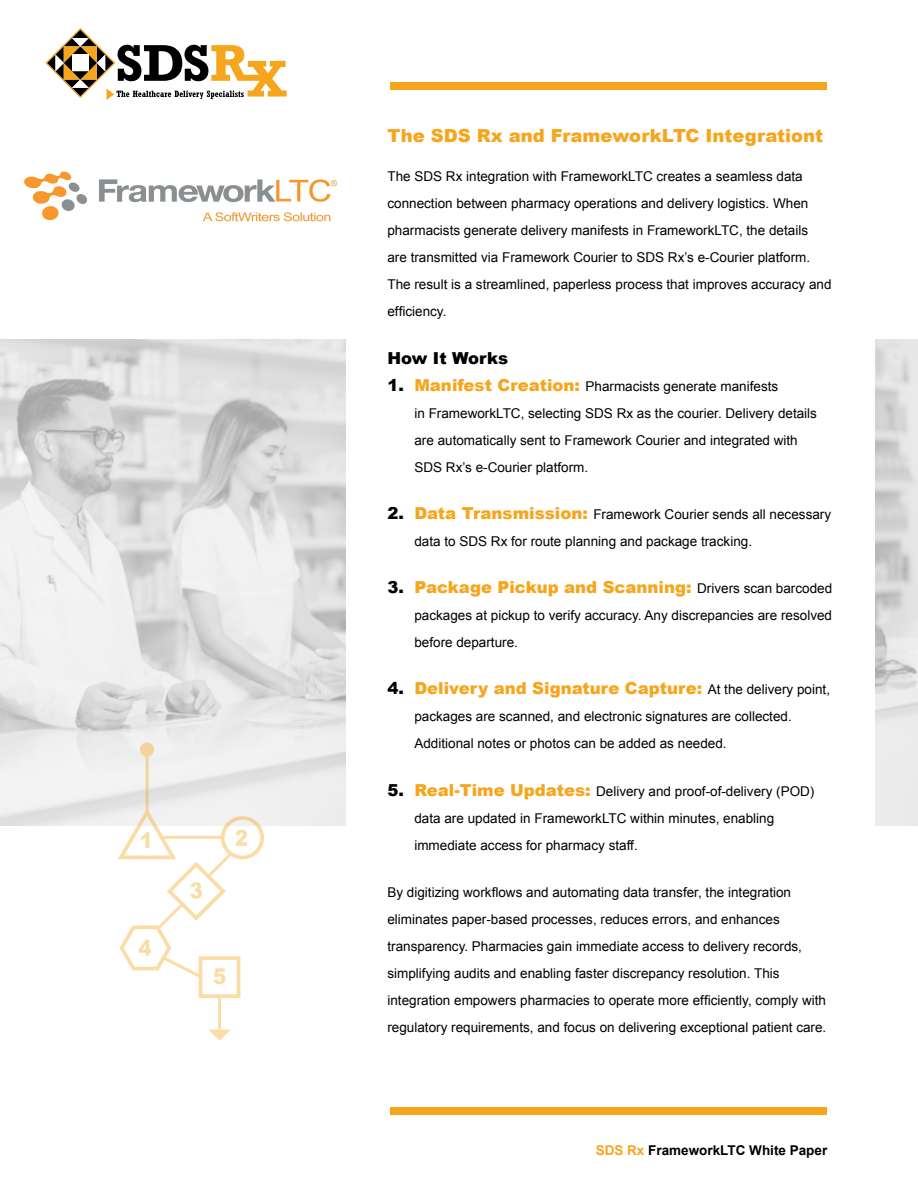
<style>
.page{position:relative;width:918px;height:1188px;background:#fff}
.page>*{position:absolute;margin:0;border:0;box-sizing:border-box;transform-origin:0 0}
.t1{font:900 18px "Arial";color:#f5a61d}
.t2{font:900 16.5px "Arial";color:#f5a61d}
.t3{font:900 16.5px "Arial";color:#000}
.t4{font:13.5px/27px "Arial";color:#000}
.t5{font:700 13.5px "Arial";color:#000}
.s1{font-weight:900;font-size:16.5px}
.s2{font-weight:900;font-size:16.5px;color:#f5a61d}
.s3{color:#000}
.s4{font-weight:400;font-size:13.5px;color:#000}
.s5{color:#f5a61d}
</style>
<div class="page">
<img style="left:0;top:339px;width:346px;height:487px">
<img style="left:875px;top:339px;width:43px;height:487px">
<div style="left:390px;top:82px;width:437px;height:7px;background:#f5a61d"></div>
<div style="left:390px;top:1108px;width:437px;height:7px;background:#f5a61d"></div>
<svg style="left:45px;top:28px;width:242px;height:72px"></svg>
<div style="left:72px;top:55px;width:17px;height:16px;background:#fff"></div>
<div style="left:141px;top:743px;width:13px;height:13px;background:#f3d49f;border-radius:50%"></div>
<div style="left:140px;top:742px;width:14px;height:15px;border:1px solid #f5a61d;border-radius:50%"></div>
<svg style="left:116px;top:753px;width:150px;height:288px"></svg>
<img style="left:24px;top:171px;width:314px;height:51px">
<h1 class="t1" style="left:387px;top:123px;width:437px">The SDS Rx and FrameworkLTC Integrationt</h1>
<p class="t4" style="left:387px;top:163px;width:446px">The SDS Rx integration with FrameworkLTC creates a seamless data connection between pharmacy operations and delivery logistics. When pharmacists generate delivery manifests in FrameworkLTC, the details<br>are transmitted via Framework Courier to SDS Rx’s e-Courier platform.<br>The result is a streamlined, paperless process that improves accuracy and efficiency.</p>
<p class="t3" style="left:387px;top:346px;width:122px">How It Works</p>
<p class="t4" style="left:414px;top:373px;width:404px;text-indent:-27px"><span class="s1">1.</span> <span class="s2">Manifest Creation:</span> Pharmacists generate manifests<br>in FrameworkLTC, selecting SDS Rx as the courier. Delivery details are automatically sent to Framework Courier and integrated with SDS Rx’s e-Courier platform.</p>
<p class="t4" style="left:414px;top:501px;width:418px;text-indent:-27px"><span class="s1">2.</span> <span class="s2">Data Transmission:</span> Framework Courier sends all necessary data to SDS Rx for route planning and package tracking.</p>
<p class="t2" style="left:387px;top:575px;width:446px"><span class="s3">3.</span> Package Pickup and Scanning: <span class="s4">Drivers scan barcoded</span></p>
<p class="t4" style="left:414px;top:602px;width:419px">packages at pickup to verify accuracy. Any discrepancies are resolved before departure.</p>
<p class="t2" style="left:387px;top:677px;width:444px"><span class="s3">4.</span> Delivery and Signature Capture: <span class="s4">At the delivery point,</span></p>
<p class="t4" style="left:414px;top:703px;width:379px">packages are scanned, and electronic signatures are collected.<br>Additional notes or photos can be added as needed.</p>
<p class="t4" style="left:414px;top:778px;width:402px;text-indent:-27px"><span class="s1">5.</span> <span class="s2">Real-Time Updates:</span> Delivery and proof-of-delivery (POD) data are updated in FrameworkLTC within minutes, enabling immediate access for pharmacy staff.</p>
<p class="t4" style="left:387px;top:879px;width:440px">By digitizing workflows and automating data transfer, the integration eliminates paper-based processes, reduces errors, and enhances transparency. Pharmacies gain immediate access to delivery records, simplifying audits and enabling faster discrepancy resolution. This integration empowers pharmacies to operate more efficiently, comply with regulatory requirements, and focus on delivering exceptional patient care.</p>
<p class="t5" style="left:596px;top:1142px;width:233px"><span class="s5">SDS Rx</span> FrameworkLTC White Paper</p>
</div>
